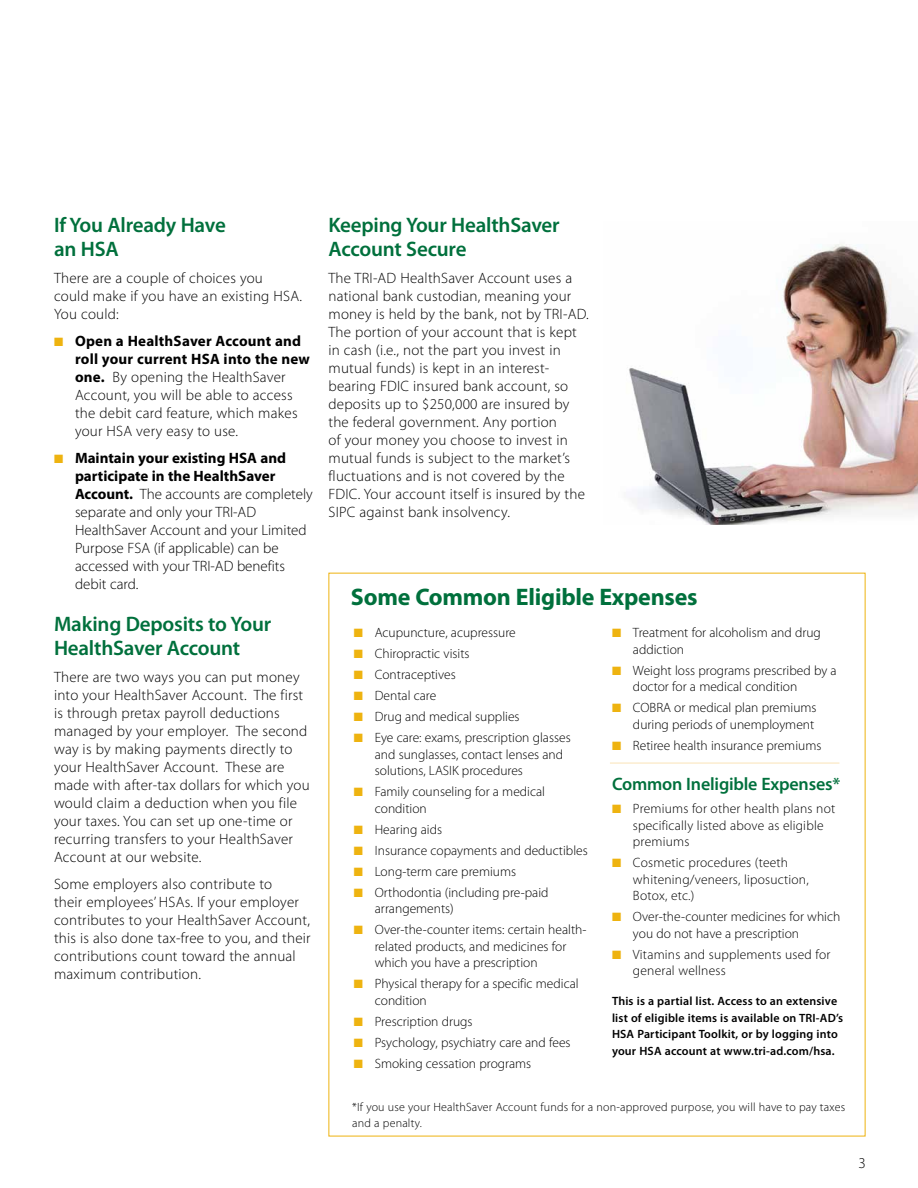
<style>
.page{position:relative;width:918px;height:1188px;background:#fff}
.page>*{position:absolute;margin:0;border:0;box-sizing:border-box;transform-origin:0 0}
.t1{font:700 24px "Myriad Pro";letter-spacing:-.01em;color:#00703c}
.t2{font:600 21px/24px "Myriad Pro";letter-spacing:-.01em;color:#00703c}
.t3{font:600 18px "Myriad Pro";letter-spacing:-.01em;color:#00703c}
.t4{font:300 15px/18px "Myriad Pro";letter-spacing:.015em;color:#000}
.t5{font:300 13.5px/16.5px "Myriad Pro";color:#000}
.t6{font:600 12px/16.5px "Myriad Pro";letter-spacing:.015em;color:#000}
.t7{font:300 12px/16.5px "Myriad Pro";letter-spacing:.015em;color:#000}
.s1{color:#eeb310}
.s2{font-weight:700}
</style>
<div class="page">
<hr style="left:610px;top:763px;width:229px;height:1px;background:#fae3b6">
<img style="left:629px;top:244px;width:289px;height:281px">
<h2 class="t2" style="left:54px;top:212px;width:173px">If You Already Have an HSA</h2>
<p class="t4" style="left:54px;top:269px;width:249px">There are a couple of choices you<br>could make if you have an existing HSA.<br>You could:</p>
<p class="t4" style="left:75px;top:332px;width:236px;text-indent:-21px"><span class="s1">■</span> <span class="s2">Open a HealthSaver Account and roll your current HSA into the new one.</span> By opening the HealthSaver<br>Account, you will be able to access the debit card feature, which makes your HSA very easy to use.</p>
<p class="t4" style="left:75px;top:449px;width:239px;text-indent:-21px"><span class="s1">■</span> <span class="s2">Maintain your existing HSA and participate in the HealthSaver<br>Account.</span> The accounts are completely separate and only your TRI-AD<br>HealthSaver Account and your Limited<br>Purpose FSA (if applicable) can be accessed with your TRI-AD benefits debit card.</p>
<h2 class="t2" style="left:54px;top:611px;width:219px">Making Deposits to Your<br>HealthSaver Account</h2>
<p class="t4" style="left:54px;top:668px;width:257px">There are two ways you can put money into your HealthSaver Account. The first is through pretax payroll deductions managed by your employer. The second way is by making payments directly to your HealthSaver Account. These are made with after-tax dollars for which you would claim a deduction when you file your taxes. You can set up one-time or recurring transfers to your HealthSaver Account at our website.</p>
<p class="t4" style="left:54px;top:875px;width:258px">Some employers also contribute to<br>their employees’ HSAs. If your employer contributes to your HealthSaver Account, this is also done tax-free to you, and their contributions count toward the annual maximum contribution.</p>
<h2 class="t2" style="left:328px;top:212px;width:233px">Keeping Your HealthSaver<br>Account Secure</h2>
<p class="t4" style="left:328px;top:269px;width:262px">The TRI-AD HealthSaver Account uses a national bank custodian, meaning your money is held by the bank, not by TRI-AD.<br>The portion of your account that is kept in cash (i.e., not the part you invest in mutual funds) is kept in an interest&shy;bearing FDIC insured bank account, so deposits up to $250,000 are insured by the federal government. Any portion<br>of your money you choose to invest in mutual funds is subject to the market’s fluctuations and is not covered by the FDIC. Your account itself is insured by the SIPC against bank insolvency.</p>
<h1 class="t1" style="left:351px;top:581px;width:348px">Some Common Eligible Expenses</h1>
<p class="t5" style="left:354px;top:624px;width:163px"><span class="s1">■</span> Acupuncture, acupressure</p>
<p class="t5" style="left:354px;top:645px;width:117px"><span class="s1">■</span> Chiropractic visits</p>
<p class="t5" style="left:354px;top:666px;width:103px"><span class="s1">■</span> Contraceptives</p>
<p class="t5" style="left:354px;top:687px;width:84px"><span class="s1">■</span> Dental care</p>
<p class="t5" style="left:354px;top:708px;width:167px"><span class="s1">■</span> Drug and medical supplies</p>
<p class="t5" style="left:375px;top:729px;width:197px;text-indent:-21px"><span class="s1">■</span> Eye care: exams, prescription glasses and sunglasses, contact lenses and solutions, LASIK procedures</p>
<p class="t5" style="left:375px;top:783px;width:172px;text-indent:-21px"><span class="s1">■</span> Family counseling for a medical condition</p>
<p class="t5" style="left:354px;top:821px;width:90px"><span class="s1">■</span> Hearing aids</p>
<p class="t5" style="left:354px;top:842px;width:236px"><span class="s1">■</span> Insurance copayments and deductibles</p>
<p class="t5" style="left:354px;top:863px;width:164px"><span class="s1">■</span> Long-term care premiums</p>
<p class="t5" style="left:375px;top:884px;width:175px;text-indent:-21px"><span class="s1">■</span> Orthodontia (including pre-paid arrangements)</p>
<p class="t5" style="left:375px;top:921px;width:213px;text-indent:-21px"><span class="s1">■</span> Over-the-counter items: certain health&shy;related products, and medicines for which you have a prescription</p>
<p class="t5" style="left:375px;top:975px;width:205px;text-indent:-21px"><span class="s1">■</span> Physical therapy for a specific medical condition</p>
<p class="t5" style="left:354px;top:1013px;width:120px"><span class="s1">■</span> Prescription drugs</p>
<p class="t5" style="left:354px;top:1034px;width:218px"><span class="s1">■</span> Psychology, psychiatry care and fees</p>
<p class="t5" style="left:354px;top:1055px;width:179px"><span class="s1">■</span> Smoking cessation programs</p>
<p class="t5" style="left:633px;top:624px;width:189px;text-indent:-21px"><span class="s1">■</span> Treatment for alcoholism and drug addiction</p>
<p class="t5" style="left:633px;top:662px;width:205px;text-indent:-21px"><span class="s1">■</span> Weight loss programs prescribed by a doctor for a medical condition</p>
<p class="t5" style="left:612px;top:699px;width:206px;text-align:right"><span class="s1">■</span> COBRA or medical plan premiums during periods of unemployment</p>
<p class="t5" style="left:612px;top:737px;width:211px"><span class="s1">■</span> Retiree health insurance premiums</p>
<p class="t3" style="left:612px;top:773px;width:230px">Common Ineligible Expenses*</p>
<p class="t5" style="left:633px;top:801px;width:204px;text-indent:-21px"><span class="s1">■</span> Premiums for other health plans not specifically listed above as eligible premiums</p>
<p class="t5" style="left:633px;top:855px;width:177px;text-indent:-21px"><span class="s1">■</span> Cosmetic procedures (teeth whitening/veneers, liposuction,<br>Botox, etc.)</p>
<p class="t5" style="left:633px;top:909px;width:209px;text-indent:-21px"><span class="s1">■</span> Over-the-counter medicines for which you do not have a prescription</p>
<p class="t5" style="left:633px;top:946px;width:199px;text-indent:-21px"><span class="s1">■</span> Vitamins and supplements used for general wellness</p>
<p class="t6" style="left:612px;top:993px;width:233px">This is a partial list. Access to an extensive list of eligible items is available on TRI-AD’s HSA Participant Toolkit, or by logging into your HSA account at www.tri-ad.com/hsa.</p>
<p class="t7" style="left:352px;top:1098px;width:494px">*If you use your HealthSaver Account funds for a non-approved purpose, you will have to pay taxes and a penalty.</p>
<p class="t4" style="left:859px;top:1154px;width:9px">3</p>
</div>
